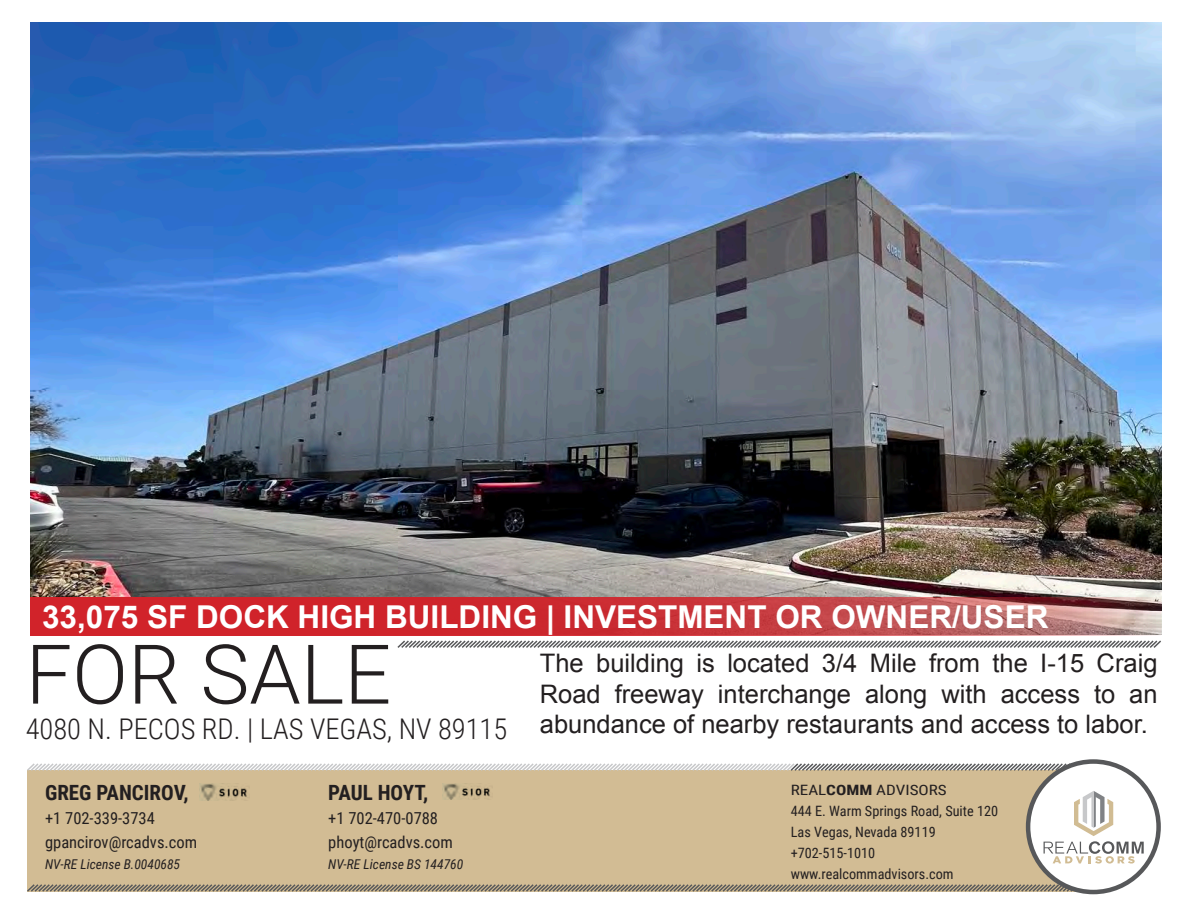
<style>
.page{position:relative;width:1188px;height:918px;background:#fff}
.page>*{position:absolute;margin:0;border:0;box-sizing:border-box;transform-origin:0 0}
.t1{font:300 82.5px "Roboto";color:#231f20}
.t2{font:700 31.5px "Arial";color:#fff}
.t3{font:300 28.5px "Roboto Condensed";color:#231f20}
.t4{font:25.5px/30.6px "Arial";color:#231f20;text-align:justify}
.t5{font:700 21px "Roboto Condensed";color:#231f20}
.t6{font:16.5px/24px "Roboto Condensed";color:#231f20}
.t7{font:14.25px/21px "Roboto Condensed";color:#231f20;scale:1.2 1}
.t8{font:italic 13.5px "Roboto Condensed";color:#231f20}
.s1{font-weight:700}
</style>
<div class="page">
<svg style="left:397px;top:640px;width:764px;height:8px"></svg>
<div style="left:27px;top:770px;width:1051px;height:122px;background:#d2bc94"></div>
<svg style="left:27px;top:762px;width:1049px;height:10px"></svg>
<svg style="left:27px;top:883px;width:1052px;height:10px"></svg>
<div style="left:1028px;top:762px;width:131px;height:130px;background:#fff;border-radius:50%"></div>
<div style="left:1026px;top:759px;width:135px;height:135px;border:4px solid #57585a;border-radius:50%"></div>
<svg style="left:1044px;top:791px;width:100px;height:73px"></svg>
<img style="left:200px;top:784px;width:47px;height:16px">
<img style="left:442px;top:783px;width:48px;height:17px">
<img style="left:31px;top:23px;width:1130px;height:611px">
<svg style="left:30px;top:597px;width:1130px;height:39px;background:#c73d41"></svg>
<p class="t2" style="left:42px;top:596px;width:1008px">33,075 SF DOCK HIGH BUILDING | INVESTMENT OR OWNER/USER</p>
<h1 class="t1" style="left:26px;top:616px;width:367px">FOR SALE</h1>
<p class="t3" style="left:26px;top:709px;width:483px">4080 N. PECOS RD. | LAS VEGAS, NV 89115</p>
<p class="t5" style="left:45px;top:778px;width:145px">GREG PANCIROV,</p>
<p class="t6" style="left:45px;top:806px;width:154px">+1 702-339-3734 gpancirov@rcadvs.com</p>
<p class="t8" style="left:45px;top:855px;width:137px">NV-RE License B.0040685</p>
<p class="t5" style="left:328px;top:778px;width:101px">PAUL HOYT,</p>
<p class="t6" style="left:328px;top:806px;width:126px">+1 702-470-0788 phoyt@rcadvs.com</p>
<p class="t8" style="left:328px;top:855px;width:136px">NV-RE License BS 144760</p>
<p class="t4" style="left:540px;top:648px;width:619px">The building is located 3/4 Mile from the I-15 Craig Road freeway interchange along with access to an abundance of nearby restaurants and access to labor.</p>
<p class="t7" style="left:791px;top:779px;width:174px">REAL<span class="s1">COMM</span> ADVISORS<br>444 E. Warm Springs Road, Suite 120<br>Las Vegas, Nevada 89119 +702-515-1010 www.realcommadvisors.com</p>
</div>
